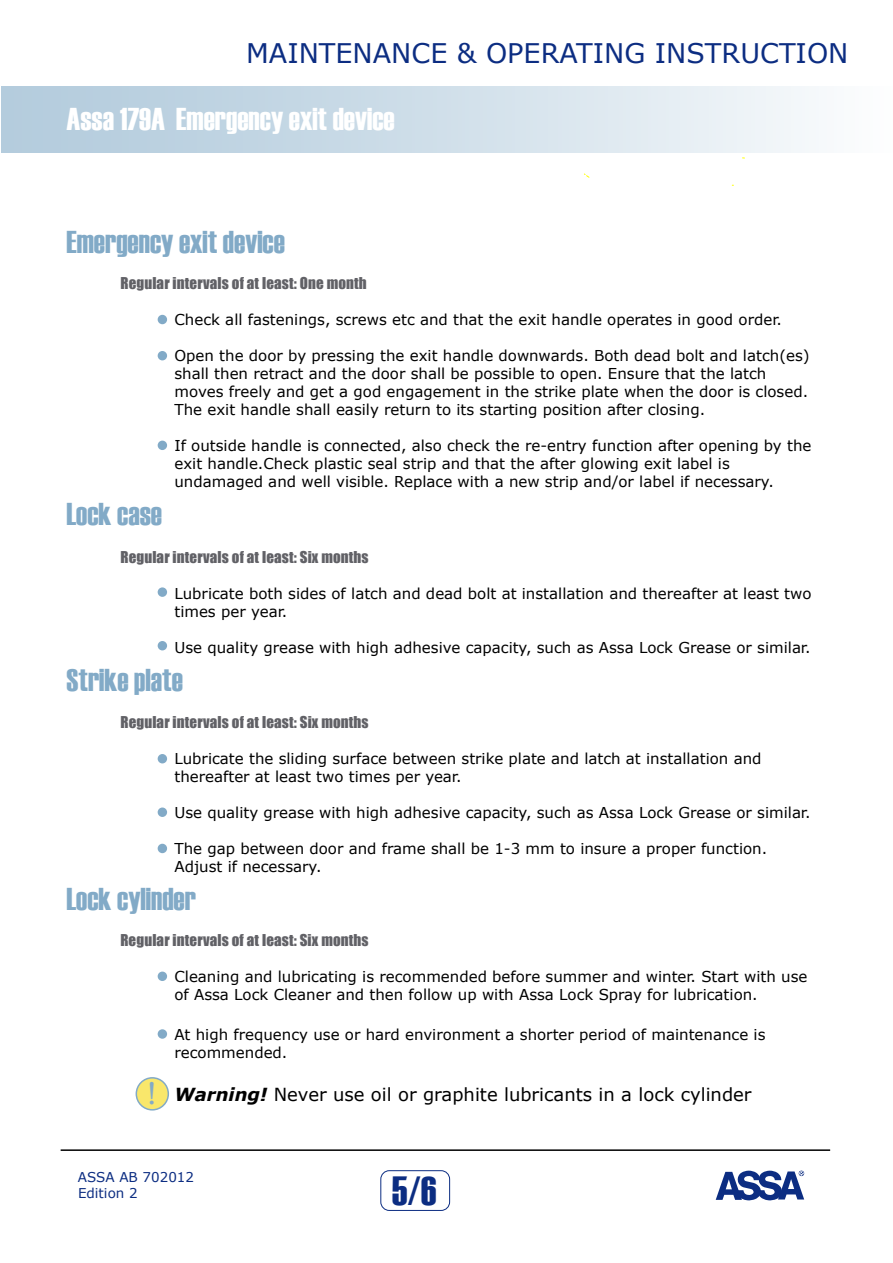
<style>
.page{position:relative;width:893px;height:1263px;background:#fff}
.page>*{position:absolute;margin:0;border:0;box-sizing:border-box;transform-origin:0 0}
.t1{font:40.65px "Haettenschweiler";color:#0c2d82}
.t2{font:31.5px "Haettenschweiler";color:#fff}
.t3{font:31.5px "Haettenschweiler";color:#82aac7}
.t4{font:31.5px "Bookman Old Style";color:#82aac7}
.t5{font:27px "Verdana";color:#0c2d82}
.t6{font:18px "Verdana";color:#000}
.t7{font:15px/18px "Verdana";color:#000}
.t8{font:15px "Impact";letter-spacing:.01em;color:#616166}
.t9{font:13.5px/16.2px "Verdana";color:#0c2d82}
.s1{font-weight:700;font-style:italic}
</style>
<div class="page">
<hr style="left:61px;top:1149px;width:769px;height:2px;background:#000">
<div style="left:1px;top:86px;width:892px;height:67px;background:linear-gradient(to right,#adc8da,#f9fbfc)"></div>
<div style="left:380px;top:1170px;width:70px;height:41px;border:1px solid #0c2d82;border-radius:9px"></div>
<div style="left:158px;top:315px;width:9px;height:9px;background:#82aac7;border-radius:50%"></div>
<div style="left:158px;top:351px;width:9px;height:9px;background:#82aac7;border-radius:50%"></div>
<div style="left:158px;top:441px;width:9px;height:9px;background:#82aac7;border-radius:50%"></div>
<div style="left:158px;top:587px;width:9px;height:10px;background:#82aac7;border-radius:50%"></div>
<div style="left:158px;top:754px;width:9px;height:9px;background:#82aac7;border-radius:50%"></div>
<div style="left:158px;top:807px;width:9px;height:10px;background:#82aac7;border-radius:50%"></div>
<div style="left:158px;top:844px;width:9px;height:9px;background:#82aac7;border-radius:50%"></div>
<div style="left:158px;top:971px;width:9px;height:10px;background:#82aac7;border-radius:50%"></div>
<div style="left:158px;top:1029px;width:9px;height:10px;background:#82aac7;border-radius:50%"></div>
<div style="left:158px;top:641px;width:9px;height:9px;background:#82aac7;border-radius:50%"></div>
<div style="left:136px;top:1078px;width:32px;height:32px;background:#f9e76b;border-radius:50%"></div>
<div style="left:136px;top:1077px;width:33px;height:33px;border:2px solid #82aac7;border-radius:50%"></div>
<svg style="left:716px;top:1170px;width:88px;height:30px"></svg>
<p class="t5" style="left:246px;top:36px;width:604px">MAINTENANCE &amp; OPERATING INSTRUCTION</p>
<p class="t2" style="left:67px;top:97px;width:330px">Assa 179A Emergency exit device</p>
<p class="t2" style="left:127px;top:98px;width:264px">125 Panikutrymningsbeslag</p>
<p class="t3" style="left:66px;top:221px;width:220px">Emergency exit device</p>
<p class="t8" style="left:120px;top:272px;width:248px">Regular intervals of at least: One month</p>
<p class="t7" style="left:174px;top:310px;width:609px">Check all fastenings, screws etc and that the exit handle operates in good order.</p>
<p class="t7" style="left:174px;top:346px;width:637px">Open the door by pressing the exit handle downwards. Both dead bolt and latch(es) shall then retract and the door shall be possible to open. Ensure that the latch moves freely and get a god engagement in the strike plate when the door is closed.<br>The exit handle shall easily return to its starting position after closing.</p>
<p class="t7" style="left:174px;top:436px;width:638px">If outside handle is connected, also check the re-entry function after opening by the exit handle.Check plastic seal strip and that the after glowing exit label is undamaged and well visible. Replace with a new strip and/or label if necessary.</p>
<p class="t3" style="left:66px;top:493px;width:97px">Lock case</p>
<p class="t8" style="left:120px;top:545px;width:250px">Regular intervals of at least: Six months</p>
<p class="t7" style="left:174px;top:584px;width:639px">Lubricate both sides of latch and dead bolt at installation and thereafter at least two times per year.</p>
<p class="t7" style="left:174px;top:638px;width:638px">Use quality grease with high adhesive capacity, such as Assa Lock Grease or similar.</p>
<p class="t3" style="left:66px;top:658px;width:118px">Strike plate</p>
<p class="t8" style="left:120px;top:711px;width:250px">Regular intervals of at least: Six months</p>
<p class="t7" style="left:174px;top:749px;width:589px">Lubricate the sliding surface between strike plate and latch at installation and thereafter at least two times per year.</p>
<p class="t7" style="left:174px;top:803px;width:638px">Use quality grease with high adhesive capacity, such as Assa Lock Grease or similar.</p>
<p class="t7" style="left:174px;top:839px;width:594px">The gap between door and frame shall be 1-3 mm to insure a proper function.<br>Adjust if necessary.</p>
<p class="t3" style="left:66px;top:878px;width:131px">Lock cylinder</p>
<p class="t8" style="left:120px;top:929px;width:250px">Regular intervals of at least: Six months</p>
<p class="t7" style="left:174px;top:967px;width:635px">Cleaning and lubricating is recommended before summer and winter. Start with use of Assa Lock Cleaner and then follow up with Assa Lock Spray for lubrication.</p>
<p class="t7" style="left:174px;top:1025px;width:592px">At high frequency use or hard environment a shorter period of maintenance is recommended.</p>
<p class="t6" style="left:174px;top:1083px;width:579px"><span class="s1">Warning!</span> Never use oil or graphite lubricants in a lock cylinder</p>
<p class="t4" style="left:147px;top:1073px;width:11px">!</p>
<p class="t9" style="left:78px;top:1168px;width:118px">ASSA AB 702012<br>Edition 2</p>
<p class="t1" style="left:392px;top:1163px;width:46px">5/6</p>
</div>
